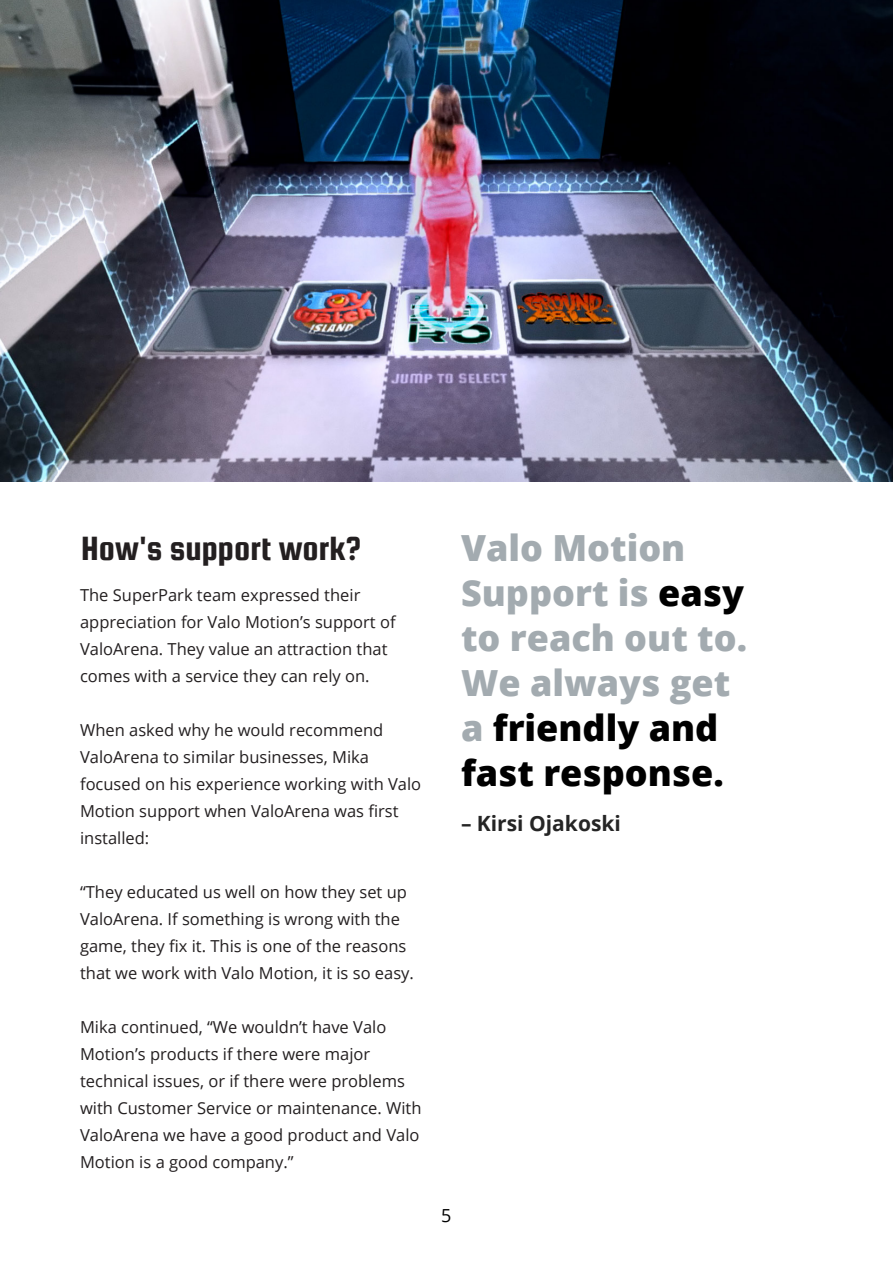
<style>
.page{position:relative;width:893px;height:1263px;background:#fff}
.page>*{position:absolute;margin:0;border:0;box-sizing:border-box;transform-origin:0 0}
.t1{font:800 36px/45px "Open Sans";color:#a3abb0}
.t2{font:36px "Squada One";color:#231f20}
.t3{font:700 21px "Open Sans";color:#252525}
.t4{font:18px "Open Sans";color:#000}
.t5{font:16.5px/27px "Open Sans";color:#231f20}
.s1{color:#000}
</style>
<div class="page">
<img style="left:0;top:0;width:893px;height:482px">
<h1 class="t2" style="left:81px;top:529px;width:281px">How's support work?</h1>
<h1 class="t1" style="left:461px;top:523px;width:288px">Valo Motion<br>Support is <span class="s1">easy </span>to reach out to.<br>We always get a <span class="s1">friendly and fast response.</span></h1>
<p class="t3" style="left:461px;top:809px;width:161px">– Kirsi Ojakoski</p>
<p class="t5" style="left:80px;top:581px;width:317px">The SuperPark team expressed their appreciation for Valo Motion’s support of ValoArena. They value an attraction that comes with a service they can rely on.</p>
<p class="t5" style="left:80px;top:716px;width:343px">When asked why he would recommend ValoArena to similar businesses, Mika focused on his experience working with Valo Motion support when ValoArena was first installed:</p>
<p class="t5" style="left:80px;top:878px;width:335px">“They educated us well on how they set up ValoArena. If something is wrong with the game, they fix it. This is one of the reasons that we work with Valo Motion, it is so easy.</p>
<p class="t5" style="left:80px;top:1013px;width:343px">Mika continued, “We wouldn’t have Valo Motion’s products if there were major technical issues, or if there were problems with Customer Service or maintenance. With ValoArena we have a good product and Valo Motion is a good company.”</p>
<p class="t4" style="left:441px;top:1203px;width:12px">5</p>
</div>
